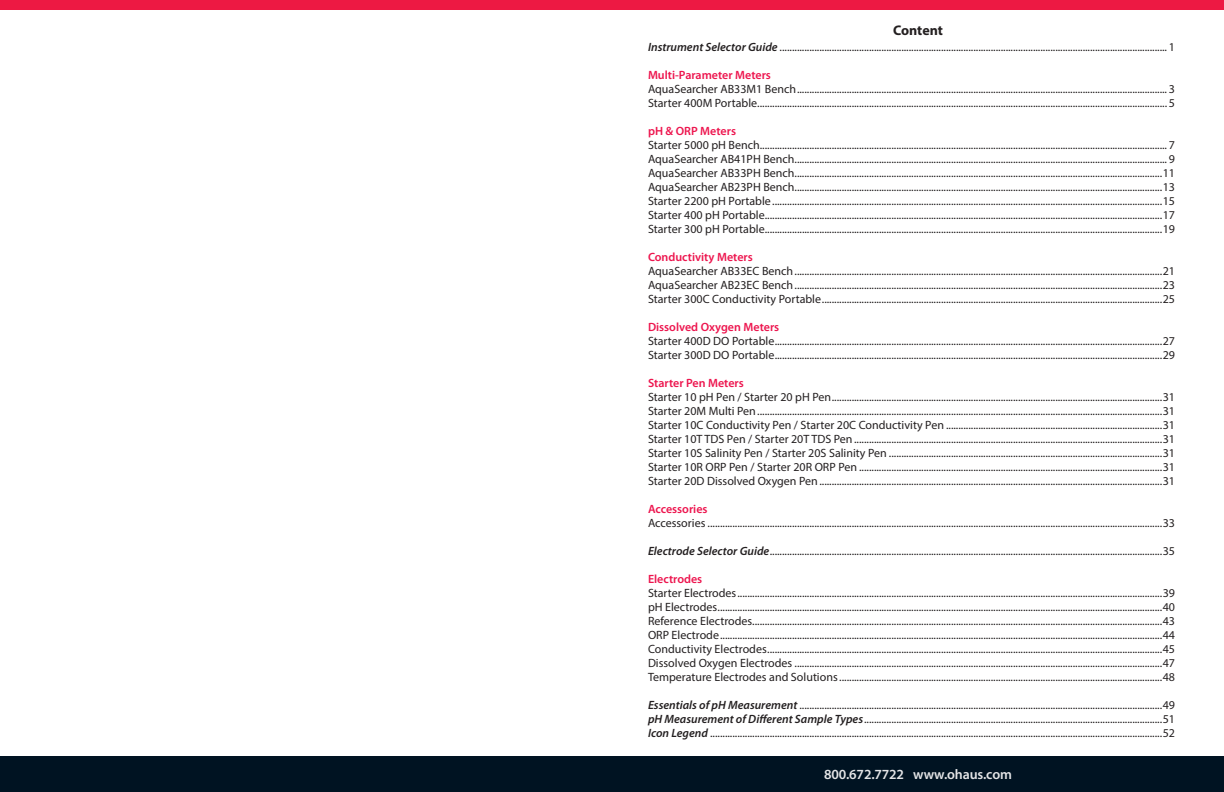
<style>
.page{position:relative;width:1224px;height:792px;background:#fff}
.page>*{position:absolute;margin:0;border:0;box-sizing:border-box;transform-origin:0 0}
.t1{font:600 14px "Myriad Pro";letter-spacing:-.01em;color:#e4e5e7}
.t2{font:700 14px "Myriad Pro";letter-spacing:-.005em;color:#231f20}
.t3{font:12px/14px "Myriad Pro";color:#231f20;text-align:justify}
.t4{font:600 12px "Myriad Pro";color:#ed154e}
.s1{font-weight:600;font-style:italic}
</style>
<div class="page">
<div style="left:0;top:756px;width:612px;height:36px;background:#001322"></div>
<div style="left:612px;top:756px;width:612px;height:36px;background:#001322"></div>
<div style="left:0;top:0;width:648px;height:10px;background:#ed1943"></div>
<div style="left:576px;top:0;width:648px;height:10px;background:#ed1943"></div>
<p class="t2" style="left:893px;top:21px;width:51px">Content</p>
<p class="t3" style="left:648px;top:40px;width:528px"><span class="s1">Instrument Selector Guide</span> ............................................................................................................................................................ 1</p>
<p class="t4" style="left:648px;top:67px;width:124px">Multi-Parameter Meters</p>
<p class="t3" style="left:648px;top:82px;width:528px">AquaSearcher AB33M1 Bench..................................................................................................................................................... 3<br>Starter 400M Portable..................................................................................................................................................................... 5</p>
<p class="t4" style="left:648px;top:123px;width:90px">pH &amp; ORP Meters</p>
<p class="t3" style="left:648px;top:138px;width:529px">Starter 5000 pH Bench.................................................................................................................................................................... 7<br>AquaSearcher AB41PH Bench...................................................................................................................................................... 9<br>AquaSearcher AB33PH Bench....................................................................................................................................................11<br>AquaSearcher AB23PH Bench....................................................................................................................................................13<br>Starter 2200 pH Portable.............................................................................................................................................................15<br>Starter 400 pH Portable................................................................................................................................................................17<br>Starter 300 pH Portable................................................................................................................................................................19</p>
<p class="t4" style="left:648px;top:249px;width:106px">Conductivity Meters</p>
<p class="t3" style="left:648px;top:264px;width:529px">AquaSearcher AB33EC Bench....................................................................................................................................................21<br>AquaSearcher AB23EC Bench....................................................................................................................................................23<br>Starter 300C Conductivity Portable.........................................................................................................................................25</p>
<p class="t4" style="left:648px;top:319px;width:133px">Dissolved Oxygen Meters</p>
<p class="t3" style="left:648px;top:334px;width:529px">Starter 400D DO Portable............................................................................................................................................................27<br>Starter 300D DO Portable............................................................................................................................................................29</p>
<p class="t4" style="left:648px;top:375px;width:97px">Starter Pen Meters</p>
<p class="t3" style="left:648px;top:390px;width:529px">Starter 10 pH Pen / Starter 20 pH Pen.....................................................................................................................................31<br>Starter 20M Multi Pen...................................................................................................................................................................31<br>Starter 10C Conductivity Pen / Starter 20C Conductivity Pen .......................................................................................31<br>Starter 10T TDS Pen / Starter 20T TDS Pen............................................................................................................................31<br>Starter 10S Salinity Pen / Starter 20S Salinity Pen ..............................................................................................................31<br>Starter 10R ORP Pen / Starter 20R ORP Pen ..........................................................................................................................31<br>Starter 20D Dissolved Oxygen Pen..........................................................................................................................................31</p>
<p class="t4" style="left:648px;top:501px;width:61px">Accessories</p>
<p class="t3" style="left:648px;top:516px;width:529px">Accessories .......................................................................................................................................................................................33</p>
<p class="t3" style="left:648px;top:544px;width:529px"><span class="s1">Electrode Selector Guide</span>..............................................................................................................................................................35</p>
<p class="t4" style="left:648px;top:571px;width:56px">Electrodes</p>
<p class="t3" style="left:648px;top:586px;width:529px">Starter Electrodes...........................................................................................................................................................................39 pH Electrodes...................................................................................................................................................................................40<br>Reference Electrodes.....................................................................................................................................................................43<br>ORP Electrode..................................................................................................................................................................................44<br>Conductivity Electrodes...............................................................................................................................................................45<br>Dissolved Oxygen Electrodes ....................................................................................................................................................47<br>Temperature Electrodes and Solutions..................................................................................................................................48</p>
<p class="t3" style="left:648px;top:698px;width:529px"><span class="s1">Essentials of pH Measurement</span> ..................................................................................................................................................49 <span class="s1">pH Measurement of Different Sample Types</span>........................................................................................................................51<br><span class="s1">Icon Legend</span> ......................................................................................................................................................................................52</p>
<p class="t1" style="left:824px;top:766px;width:189px">800.672.7722 www.ohaus.com</p>
</div>
